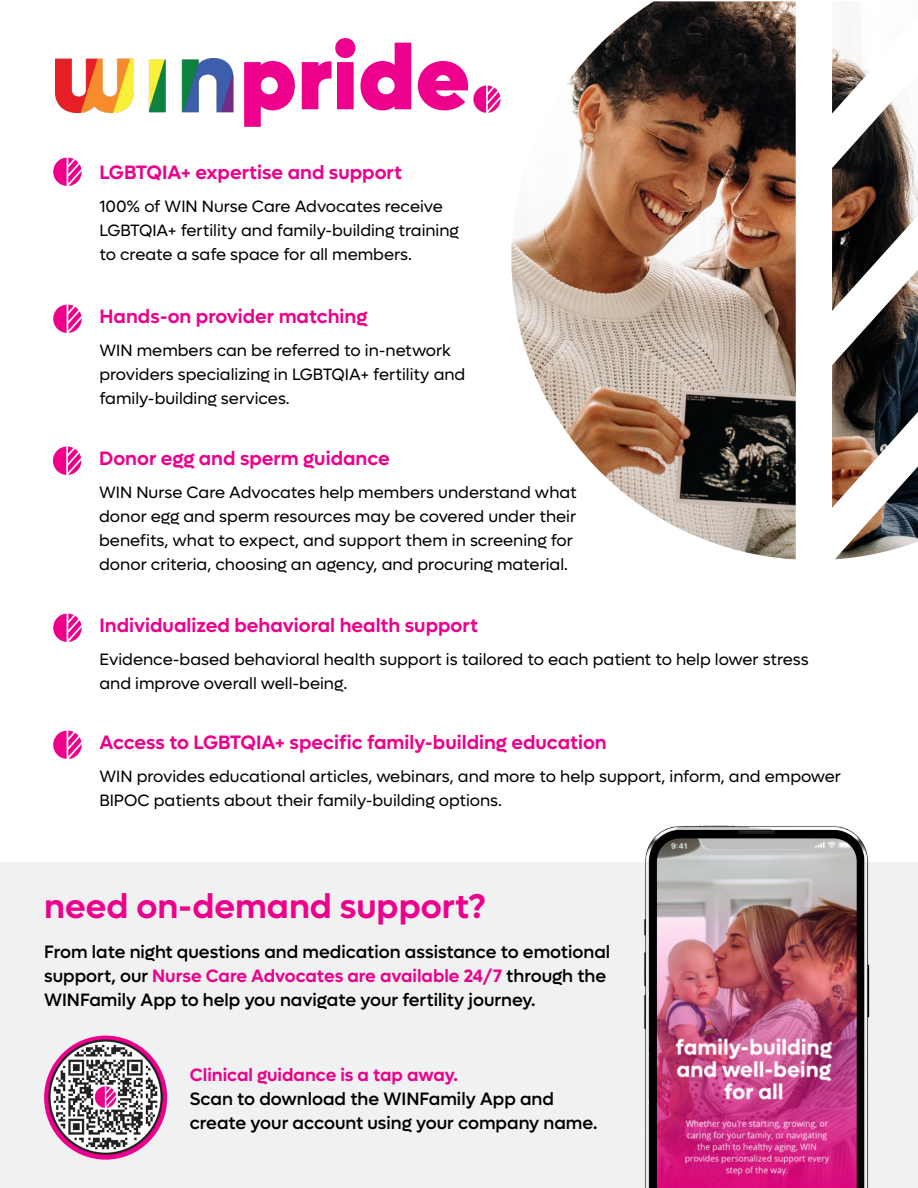
<style>
.page{position:relative;width:918px;height:1188px;background:#fff}
.page>*{position:absolute;margin:0;border:0;box-sizing:border-box;transform-origin:0 0}
.t1{font:900 92.55px "Lufga";color:#ec008c}
.t2{font:600 34.5px "Lufga";color:#ec008c}
.t3{font:600 19.5px "Lufga";color:#ec008c}
.t4{font:500 18px/24px "Lufga";color:#000}
.t5{font:600 18px "Lufga";color:#ec008c}
.t6{font:16.5px/24px "Lufga";color:#000}
.s1{font-weight:600;color:#ec008c}
</style>
<div class="page">
<svg style="left:53px;top:158px;width:29px;height:28px"></svg>
<svg style="left:53px;top:305px;width:29px;height:28px"></svg>
<svg style="left:53px;top:447px;width:28px;height:28px"></svg>
<svg style="left:53px;top:614px;width:29px;height:28px"></svg>
<svg style="left:53px;top:731px;width:29px;height:28px"></svg>
<img style="left:56px;top:58px;width:178px;height:54px">
<img style="left:473px;top:85px;width:28px;height:28px">
<img style="left:511px;top:1px;width:407px;height:558px">
<div style="left:0;top:862px;width:918px;height:326px;background:#f0f1f1"></div>
<svg style="left:44px;top:1036px;width:123px;height:124px"></svg>
<img style="left:49px;top:1040px;width:114px;height:115px">
<img style="left:644px;top:825px;width:226px;height:363px">
<h1 class="t1" style="left:240px;top:21px;width:232px">pride</h1>
<p class="t3" style="left:99px;top:160px;width:304px">LGBTQIA+ expertise and support</p>
<p class="t6" style="left:99px;top:194px;width:361px">100% of WIN Nurse Care Advocates receive<br>LGBTQIA+ fertility and family-building training to create a safe space for all members.</p>
<p class="t3" style="left:99px;top:304px;width:269px">Hands-on provider matching</p>
<p class="t6" style="left:99px;top:338px;width:367px">WIN members can be referred to in-network providers specializing in LGBTQIA+ fertility and family-building services.</p>
<p class="t3" style="left:99px;top:446px;width:292px">Donor egg and sperm guidance</p>
<p class="t6" style="left:99px;top:480px;width:479px">WIN Nurse Care Advocates help members understand what donor egg and sperm resources may be covered under their benefits, what to expect, and support them in screening for donor criteria, choosing an agency, and procuring material.</p>
<p class="t3" style="left:99px;top:613px;width:380px">Individualized behavioral health support</p>
<p class="t6" style="left:99px;top:647px;width:711px">Evidence-based behavioral health support is tailored to each patient to help lower stress and improve overall well-being.</p>
<p class="t3" style="left:99px;top:730px;width:509px">Access to LGBTQIA+ specific family-building education</p>
<p class="t6" style="left:99px;top:764px;width:743px">WIN provides educational articles, webinars, and more to help support, inform, and empower<br>BIPOC patients about their family-building options.</p>
<h2 class="t2" style="left:44px;top:886px;width:443px">need on-demand support?</h2>
<p class="t4" style="left:44px;top:939px;width:568px">From late night questions and medication assistance to emotional support, our <span class="s1">Nurse Care Advocates are available 24/7</span> through the<br>WINFamily App to help you navigate your fertility journey.</p>
<p class="t5" style="left:190px;top:1064px;width:270px">Clinical guidance is a tap away.</p>
<p class="t4" style="left:190px;top:1087px;width:409px">Scan to download the WINFamily App and create your account using your company name.</p>
</div>
